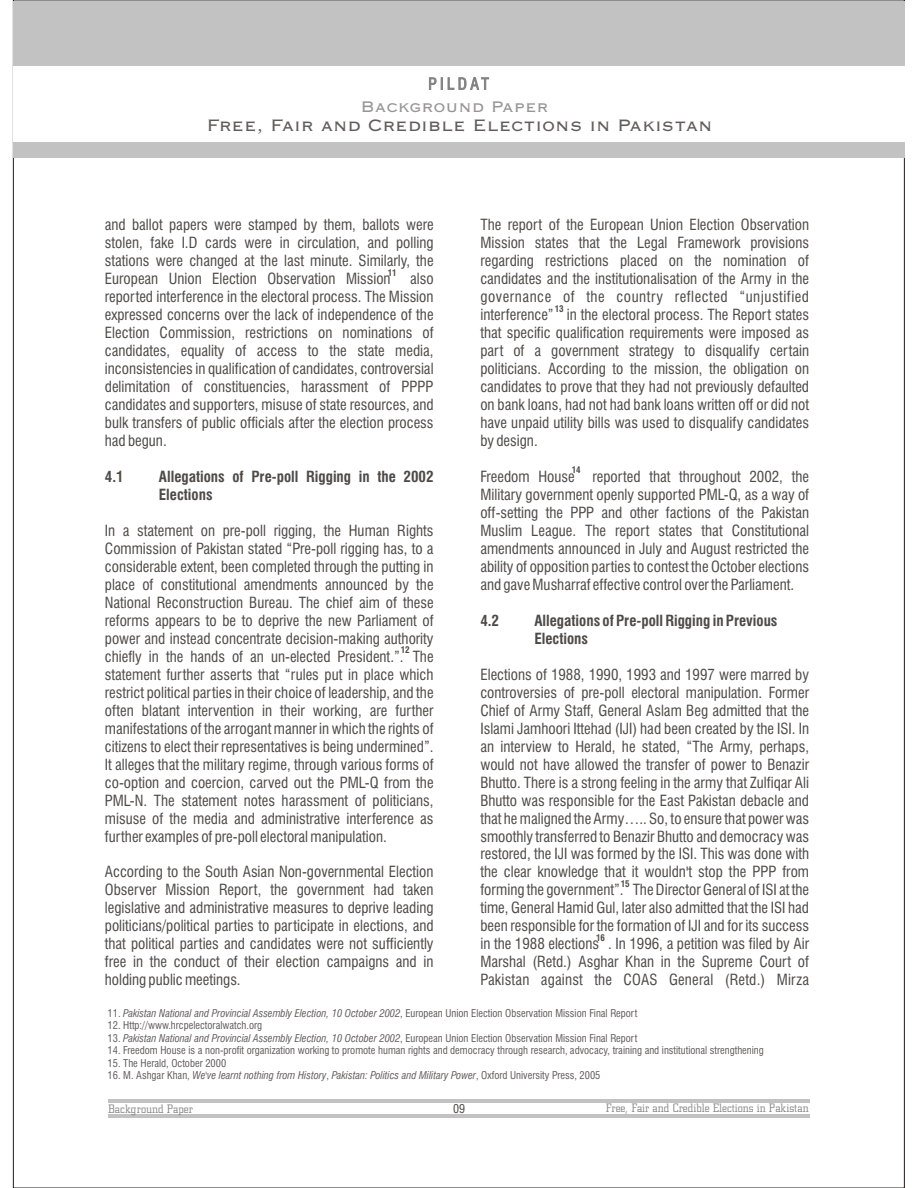
<style>
.page{position:relative;width:918px;height:1188px;background:#fff}
.page>*{position:absolute;margin:0;border:0;box-sizing:border-box;transform-origin:0 0}
.t1{font:21.75px "Copprpl Goth BT";color:#615c5c}
.t2{font:20.1px "Copprpl Goth BT";color:#969494}
.t3{font:15px/18px "Swis 721 Cn BT";color:#4d4a47;text-align:justify}
.t4{font:700 15px/18px "Swis 721 Cn BT";color:#4d4a47}
.t5{font:12.75px "City D Lig";color:#828282}
.t6{font:12px "Swis 721 Cn BT";color:#4d4a47}
.t7{font:italic 10.5px "Swis 721 Cn BT";color:#615c5c}
.t8{font:10.5px "Swis 721 Cn BT";color:#615c5c}
.t9{font:700 9px "Swis 721 Cn BT";color:#4d4a47}
.s1{font-style:normal}
</style>
<div class="page">
<hr style="left:108px;top:1099px;width:702px;height:3px;background:#c2c2c2">
<hr style="left:108px;top:1114px;width:702px;height:3px;background:#c2c2c2">
<div style="left:13px;top:2px;width:892px;height:156px;background:#c2c2c2"></div>
<div style="left:13px;top:66px;width:892px;height:75px;background:#fff"></div>
<svg style="left:429px;top:77px;width:60px;height:13px"></svg>
<h2 class="t2" style="left:361px;top:97px;width:190px">Background Paper</h2>
<h1 class="t1" style="left:206px;top:115px;width:508px">Free, Fair and Credible Elections in Pakistan</h1>
<p class="t3" style="left:105px;top:217px;width:330px">and ballot papers were stamped by them, ballots were stolen, fake I.D cards were in circulation, and polling stations were changed at the last minute. Similarly, the</p>
<p class="t9" style="left:388px;top:269px;width:10px">11</p>
<p class="t3" style="left:105px;top:271px;width:287px">European Union Election Observation Mission</p>
<p class="t3" style="left:105px;top:271px;width:330px;text-indent:305px">also reported interference in the electoral process. The Mission expressed concerns over the lack of independence of the Election Commission, restrictions on nominations of candidates, equality of access to the state media, inconsistencies in qualification of candidates, controversial delimitation of constituencies, harassment of PPPP candidates and supporters, misuse of state resources, and bulk transfers of public officials after the election process had begun.</p>
<p class="t4" style="left:105px;top:469px;width:20px">4.1</p>
<p class="t4" style="left:159px;top:469px;width:276px">Allegations of Pre-poll Rigging in the 2002<br>Elections</p>
<p class="t3" style="left:105px;top:523px;width:330px">In a statement on pre-poll rigging, the Human Rights Commission of Pakistan stated “Pre-poll rigging has, to a considerable extent, been completed through the putting in place of constitutional amendments announced by the National Reconstruction Bureau. The chief aim of these reforms appears to be to deprive the new Parliament of power and instead concentrate decision-making authority</p>
<p class="t9" style="left:401px;top:646px;width:10px">12</p>
<p class="t3" style="left:105px;top:649px;width:330px">chiefly in the hands of an un-elected President.”. The statement further asserts that “rules put in place which restrict political parties in their choice of leadership, and the often blatant intervention in their working, are further manifestations of the arrogant manner in which the rights of citizens to elect their representatives is being undermined”.<br>It alleges that the military regime, through various forms of co-option and coercion, carved out the PML-Q from the PML-N. The statement notes harassment of politicians, misuse of the media and administrative interference as further examples of pre-poll electoral manipulation.</p>
<p class="t3" style="left:105px;top:865px;width:330px">According to the South Asian Non-governmental Election Observer Mission Report, the government had taken legislative and administrative measures to deprive leading politicians/political parties to participate in elections, and that political parties and candidates were not sufficiently free in the conduct of their election campaigns and in holding public meetings.</p>
<p class="t3" style="left:480px;top:217px;width:330px">The report of the European Union Election Observation Mission states that the Legal Framework provisions regarding restrictions placed on the nomination of candidates and the institutionalisation of the Army in the governance of the country reflected “unjustified</p>
<p class="t9" style="left:555px;top:305px;width:10px">13</p>
<p class="t3" style="left:480px;top:307px;width:330px">interference” in the electoral process. The Report states that specific qualification requirements were imposed as part of a government strategy to disqualify certain politicians. According to the mission, the obligation on candidates to prove that they had not previously defaulted on bank loans, had not had bank loans written off or did not have unpaid utility bills was used to disqualify candidates by design.</p>
<p class="t9" style="left:572px;top:466px;width:10px">14</p>
<p class="t3" style="left:480px;top:469px;width:330px">Freedom House reported that throughout 2002, the Military government openly supported PML-Q, as a way of off-setting the PPP and other factions of the Pakistan Muslim League. The report states that Constitutional amendments announced in July and August restricted the ability of opposition parties to contest the October elections and gave Musharraf effective control over the Parliament.</p>
<p class="t4" style="left:480px;top:613px;width:20px">4.2</p>
<p class="t4" style="left:534px;top:613px;width:245px">Allegations of Pre-poll Rigging in Previous<br>Elections</p>
<p class="t3" style="left:480px;top:667px;width:330px">Elections of 1988, 1990, 1993 and 1997 were marred by controversies of pre-poll electoral manipulation. Former Chief of Army Staff, General Aslam Beg admitted that the Islami Jamhoori Ittehad (IJI) had been created by the ISI. In an interview to Herald, he stated, “The Army, perhaps, would not have allowed the transfer of power to Benazir Bhutto. There is a strong feeling in the army that Zulfiqar Ali Bhutto was responsible for the East Pakistan debacle and that he maligned the Army….. So, to ensure that power was smoothly transferred to Benazir Bhutto and democracy was restored, the IJI was formed by the ISI. This was done with the clear knowledge that it wouldn't stop the PPP from</p>
<p class="t9" style="left:621px;top:880px;width:10px">15</p>
<p class="t3" style="left:480px;top:883px;width:330px">forming the government”. The Director General of ISI at the time, General Hamid Gul, later also admitted that the ISI had been responsible for the formation of IJI and for its success</p>
<p class="t9" style="left:596px;top:934px;width:10px">16</p>
<p class="t3" style="left:480px;top:936px;width:330px">in the 1988 elections . In 1996, a petition was filed by Air Marshal (Retd.) Asghar Khan in the Supreme Court of Pakistan against the COAS General (Retd.) Mirza</p>
<p class="t7" style="left:108px;top:1009px;width:531px"><span class="s1">11.</span> Pakistan National and Provincial Assembly Election, 10 October 2002<span class="s1">, European Union Election Observation Mission Final Report</span></p>
<p class="t8" style="left:108px;top:1021px;width:156px">12. Http://www.hrcpelectoralwatch.org</p>
<p class="t7" style="left:108px;top:1034px;width:531px"><span class="s1">13.</span> Pakistan National and Provincial Assembly Election, 10 October 2002<span class="s1">, European Union Election Observation Mission Final Report</span></p>
<p class="t8" style="left:108px;top:1046px;width:658px">14. Freedom House is a non-profit organization working to promote human rights and democracy through research, advocacy, training and institutional strengthening</p>
<p class="t8" style="left:108px;top:1059px;width:120px">15. The Herald, October 2000</p>
<p class="t7" style="left:108px;top:1071px;width:494px"><span class="s1">16. M. Ashgar Khan,</span> We've learnt nothing from History<span class="s1">,</span> Pakistan: Politics and Military Power<span class="s1">, Oxford University Press, 2005</span></p>
<p class="t5" style="left:108px;top:1102px;width:86px">Background Paper</p>
<p class="t6" style="left:453px;top:1104px;width:14px">09</p>
<p class="t5" style="left:606px;top:1102px;width:205px">Free, Fair and Credible Elections in Pakistan</p>
</div>
